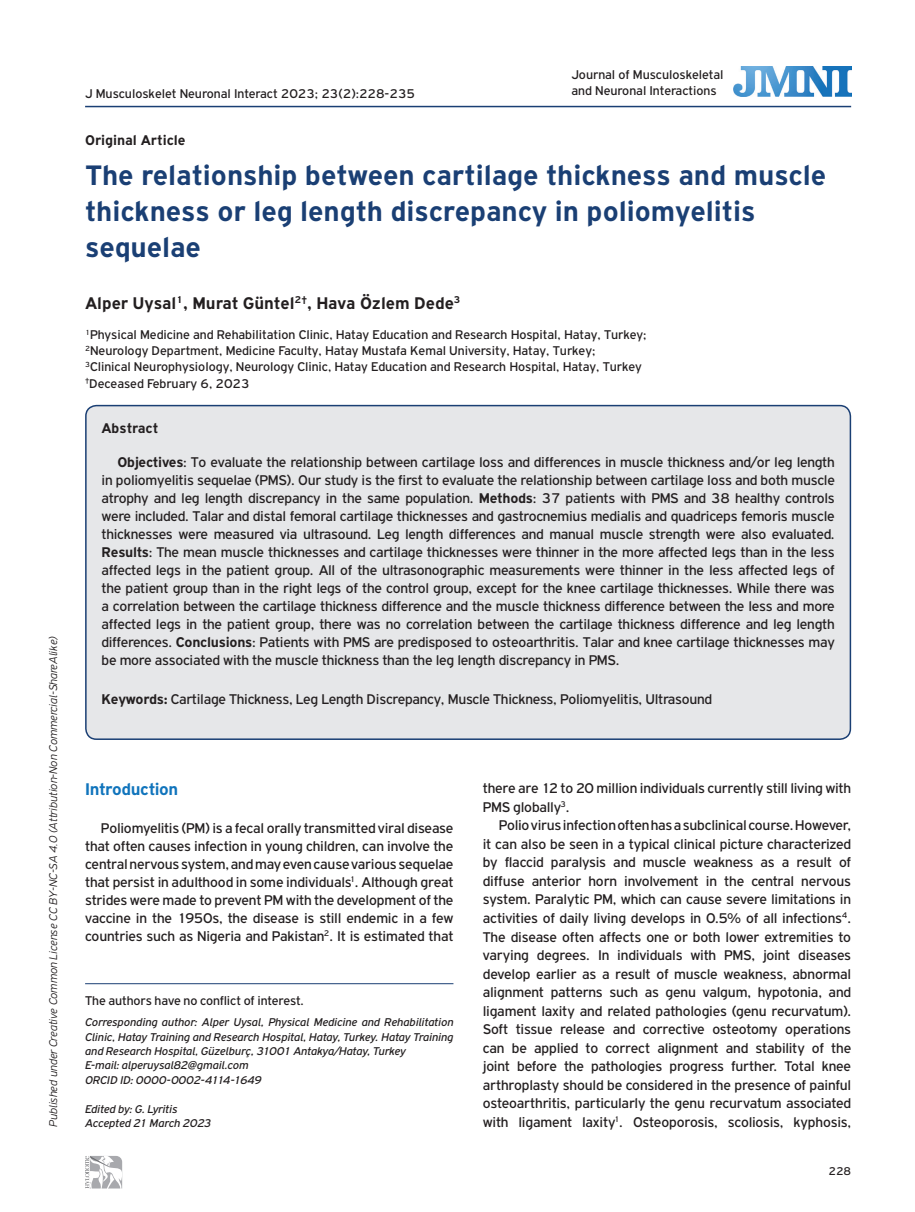
<style>
.page{position:relative;width:915px;height:1212px;background:#fff}
.page>*{position:absolute;margin:0;border:0;box-sizing:border-box;transform-origin:0 0}
.BASIC_TITLE{font:700 30px/36px "PF Highway Gothic";color:#1a3f74}
.AUTHOR{font:700 18px "PF Highway Gothic";color:#231f20}
.TITLE_BOLD{font:700 18px "PF Highway Gothic";letter-spacing:-.02em;color:#1074bc}
.TEXT_BASIC{font:15px/18.6px "PF Highway Gothic";letter-spacing:-.01em;color:#231f20;text-align:justify}
.TEXT_ABSTRACT{font:15px/18px "PF Highway Gothic";letter-spacing:-.015em;color:#231f20;text-align:justify}
.TEXT_KEYWORDS{font:15px "PF Highway Gothic";letter-spacing:-.015em;color:#231f20}
.TYPE_OF_ARTICLE{font:700 15px "PF Highway Gothic";color:#231f20}
.TITLE_ABSTRACT{font:700 15px "PF Highway Gothic";color:#231f20}
.TITLE_ADDRESS{font:13.5px "PF Highway Gothic";color:#231f20}
.CONFLICT_OF_INTEREST{font:13.5px "PF Highway Gothic";letter-spacing:-.01em;color:#231f20}
.CORRESPONDING_AUTHOR{font:italic 12px/14.4px "PF Highway Gothic";letter-spacing:-.01em;color:#231f20;text-align:justify}
.t1{font:italic 300 12px "PF Highway Gothic";color:#231f20}
.t2{font:12px "PF Highway Gothic";color:#231f20}
.s1{font-weight:700}
</style>
<div class="page">
<hr style="left:85px;top:106px;width:765px;height:1px;background:#1a3f74">
<div style="left:86px;top:406px;width:764px;height:333px;background:#e6e7e9;border-radius:11px"></div>
<div style="left:85px;top:405px;width:765px;height:335px;border:2px solid #1a3f74;border-radius:11px"></div>
<hr style="left:85px;top:983px;width:368px;height:1px;background:#1a3f74">
<img style="left:733px;top:66px;width:118px;height:31px">
<svg style="left:85px;top:1156px;width:38px;height:33px"></svg>
<p class="t1" style="left:47px;top:1127px;width:492px;rotate:-90deg">Published under Creative Common License CC BY-NC-SA 4.0 (Attribution-Non Commercial-ShareAlike)</p>
<p class="TITLE_ADDRESS" style="left:571px;top:67px;width:153px">Journal of Musculoskeletal</p>
<p class="TITLE_ADDRESS" style="left:85px;top:86px;width:331px">J Musculoskelet Neuronal Interact 2023; 23(2):228-235</p>
<p class="TITLE_ADDRESS" style="left:571px;top:83px;width:146px">and Neuronal Interactions</p>
<p class="TYPE_OF_ARTICLE" style="left:85px;top:132px;width:102px">Original Article</p>
<p class="BASIC_TITLE" style="left:85px;top:157px;width:742px">The relationship between cartilage thickness and muscle thickness or leg length discrepancy in poliomyelitis sequelae</p>
<p class="AUTHOR" style="left:85px;top:293px;width:377px">Alper Uysal<sup>1</sup>, Murat Güntel<sup>2†</sup>, Hava Özlem Dede<sup>3</sup></p>
<p class="TITLE_ADDRESS" style="left:85px;top:327px;width:562px"><sup>1</sup>Physical Medicine and Rehabilitation Clinic, Hatay Education and Research Hospital, Hatay, Turkey;</p>
<p class="TITLE_ADDRESS" style="left:85px;top:344px;width:511px"><sup>2</sup>Neurology Department, Medicine Faculty, Hatay Mustafa Kemal University, Hatay, Turkey;</p>
<p class="TITLE_ADDRESS" style="left:85px;top:360px;width:558px"><sup>3</sup>Clinical Neurophysiology, Neurology Clinic, Hatay Education and Research Hospital, Hatay, Turkey</p>
<p class="TITLE_ADDRESS" style="left:85px;top:376px;width:166px"><sup>†</sup>Deceased February 6, 2023</p>
<p class="TITLE_ABSTRACT" style="left:101px;top:420px;width:58px">Abstract</p>
<p class="TEXT_ABSTRACT" style="left:101px;top:453px;width:734px;text-indent:16px"><span class="s1">Objectives</span>: To evaluate the relationship between cartilage loss and differences in muscle thickness and/or leg length in poliomyelitis sequelae (PMS). Our study is the first to evaluate the relationship between cartilage loss and both muscle atrophy and leg length discrepancy in the same population. <span class="s1">Methods</span>: 37 patients with PMS and 38 healthy controls were included. Talar and distal femoral cartilage thicknesses and gastrocnemius medialis and quadriceps femoris muscle thicknesses were measured via ultrasound. Leg length differences and manual muscle strength were also evaluated.<br><span class="s1">Results</span>: The mean muscle thicknesses and cartilage thicknesses were thinner in the more affected legs than in the less affected legs in the patient group. All of the ultrasonographic measurements were thinner in the less affected legs of the patient group than in the right legs of the control group, except for the knee cartilage thicknesses. While there was a correlation between the cartilage thickness difference and the muscle thickness difference between the less and more affected legs in the patient group, there was no correlation between the cartilage thickness difference and leg length differences. <span class="s1">Conclusions</span>: Patients with PMS are predisposed to osteoarthritis. Talar and knee cartilage thicknesses may be more associated with the muscle thickness than the leg length discrepancy in PMS.</p>
<p class="TEXT_KEYWORDS" style="left:101px;top:691px;width:612px"><span class="s1">Keywords:</span> Cartilage Thickness, Leg Length Discrepancy, Muscle Thickness, Poliomyelitis, Ultrasound</p>
<p class="TITLE_BOLD" style="left:85px;top:780px;width:95px">Introduction</p>
<p class="TEXT_BASIC" style="left:85px;top:819px;width:370px;line-height:18px;text-indent:16px">Poliomyelitis (PM) is a fecal orally transmitted viral disease that often causes infection in young children, can involve the central nervous system, and may even cause various sequelae that persist in adulthood in some individuals<sup>1</sup>. Although great strides were made to prevent PM with the development of the vaccine in the 1950s, the disease is still endemic in a few countries such as Nigeria and Pakistan<sup>2</sup>. It is estimated that</p>
<p class="CONFLICT_OF_INTEREST" style="left:85px;top:994px;width:220px">The authors have no conflict of interest.</p>
<p class="CORRESPONDING_AUTHOR" style="left:85px;top:1015px;width:370px">Corresponding author: Alper Uysal, Physical Medicine and Rehabilitation Clinic, Hatay Training and Research Hospital, Hatay, Turkey. Hatay Training and Research Hospital, Güzelburç, 31001 Antakya/Hatay, Turkey</p>
<p class="CORRESPONDING_AUTHOR" style="left:85px;top:1058px;width:165px">E-mail: alperuysal82@gmail.com</p>
<p class="CORRESPONDING_AUTHOR" style="left:85px;top:1072px;width:178px">ORCID ID: 0000-0002-4114-1649</p>
<p class="CORRESPONDING_AUTHOR" style="left:85px;top:1101px;width:94px">Edited by: G. Lyritis</p>
<p class="CORRESPONDING_AUTHOR" style="left:85px;top:1116px;width:128px">Accepted 21 March 2023</p>
<p class="TEXT_BASIC" style="left:482px;top:779px;width:370px">there are 12 to 20 million individuals currently still living with<br>PMS globally<sup>3</sup>.</p>
<p class="TEXT_BASIC" style="left:482px;top:816px;width:370px;text-indent:16px">Polio virus infection often has a subclinical course. However, it can also be seen in a typical clinical picture characterized by flaccid paralysis and muscle weakness as a result of diffuse anterior horn involvement in the central nervous system. Paralytic PM, which can cause severe limitations in activities of daily living develops in 0.5% of all infections<sup>4</sup>.<br>The disease often affects one or both lower extremities to varying degrees. In individuals with PMS, joint diseases develop earlier as a result of muscle weakness, abnormal alignment patterns such as genu valgum, hypotonia, and ligament laxity and related pathologies (genu recurvatum).<br>Soft tissue release and corrective osteotomy operations can be applied to correct alignment and stability of the joint before the pathologies progress further. Total knee arthroplasty should be considered in the presence of painful osteoarthritis, particularly the genu recurvatum associated with ligament laxity<sup>1</sup>. Osteoporosis, scoliosis, kyphosis,</p>
<p class="t2" style="left:828px;top:1165px;width:24px">228</p>
</div>
